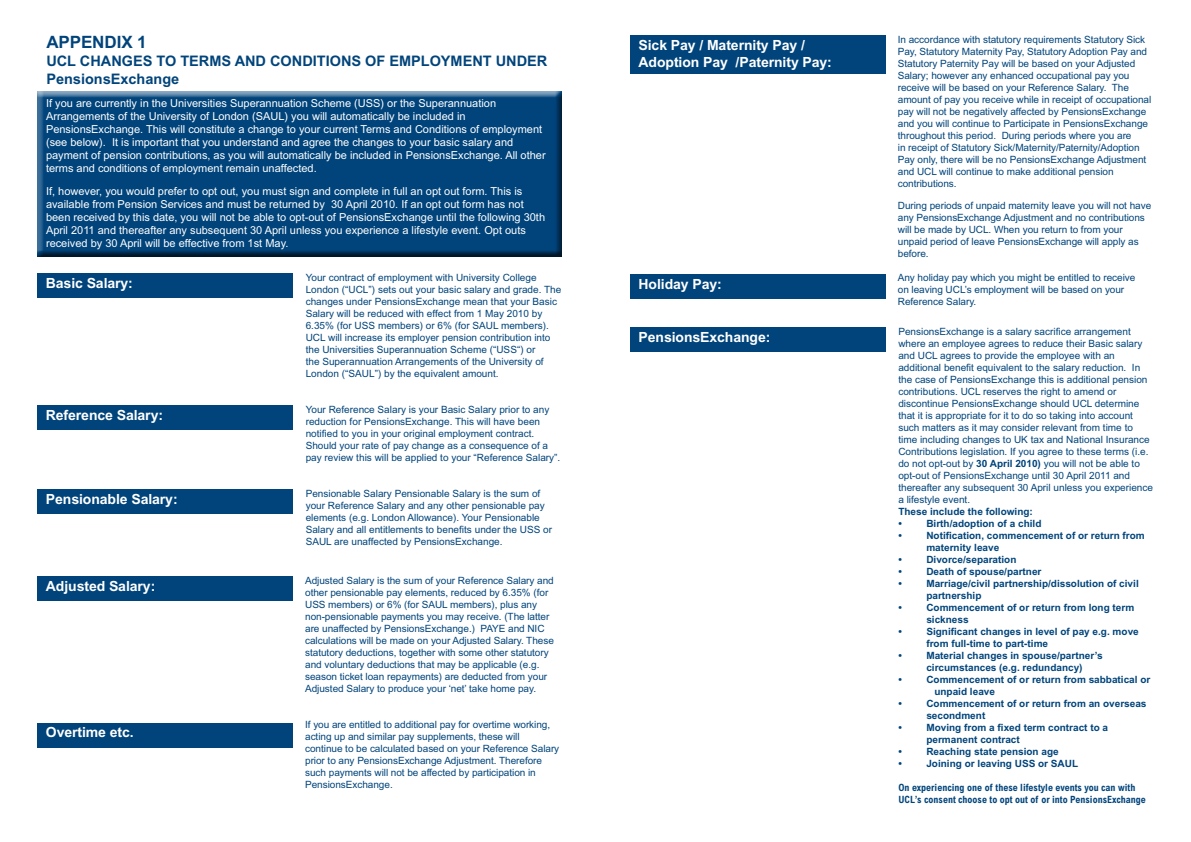
<style>
.page{position:relative;width:1191px;height:842px;background:#fff}
.page>*{position:absolute;margin:0;border:0;box-sizing:border-box;transform-origin:0 0}
.t1{font:700 17px "Arial MT Std";letter-spacing:-.005em;color:#00447b}
.t2{font:700 14.5px/18px "Arial MT Std";color:#00447b}
.t3{font:700 14px/16.8px "Arial MT Std";letter-spacing:-.005em;color:#fff}
.t4{font:11px/13px "Arial MT Std";color:#fff}
.t5{font:10px/12px "Arial MT Std";letter-spacing:-.005em;color:#00447b}
.t6{font:700 10px/12px "Arial MT Std";color:#00447b}
.t7{font:700 condensed 10px/12px "Arial MT Std";color:#00447b}
.s1{font-weight:700}
</style>
<div class="page">
<div style="left:37px;top:273px;width:256px;height:25px;background:#00447b"></div>
<div style="left:37px;top:405px;width:256px;height:25px;background:#00447b"></div>
<div style="left:37px;top:489px;width:256px;height:25px;background:#00447b"></div>
<div style="left:37px;top:576px;width:256px;height:25px;background:#00447b"></div>
<div style="left:37px;top:723px;width:256px;height:24px;background:#00447b"></div>
<div style="left:630px;top:327px;width:255px;height:25px;background:#00447b"></div>
<div style="left:630px;top:274px;width:255px;height:25px;background:#00447b"></div>
<div style="left:630px;top:35px;width:255px;height:39px;background:#00447b"></div>
<div style="left:36px;top:91px;width:526px;height:168px;background:#231f20;opacity:.75"></div>
<h1 class="t1" style="left:46px;top:32px;width:102px">APPENDIX 1</h1>
<h2 class="t2" style="left:46px;top:52px;width:502px">UCL CHANGES TO TERMS AND CONDITIONS OF EMPLOYMENT UNDER<br>PensionsExchange</h2>
<p class="t4" style="left:46px;top:96px;width:501px">If you are currently in the Universities Superannuation Scheme (USS) or the Superannuation Arrangements of the University of London (SAUL) you will automatically be included in PensionsExchange. This will constitute a change to your current Terms and Conditions of employment (see below). It is important that you understand and agree the changes to your basic salary and payment of pension contributions, as you will automatically be included in PensionsExchange. All other terms and conditions of employment remain unaffected.</p>
<p class="t4" style="left:46px;top:184px;width:500px">If, however, you would prefer to opt out, you must sign and complete in full an opt out form. This is available from Pension Services and must be returned by 30 April 2010. If an opt out form has not been received by this date, you will not be able to opt-out of PensionsExchange until the following 30th April 2011 and thereafter any subsequent 30 April unless you experience a lifestyle event. Opt outs received by 30 April will be effective from 1st May.</p>
<h3 class="t3" style="left:46px;top:274px;width:89px">Basic Salary:</h3>
<h3 class="t3" style="left:46px;top:406px;width:119px">Reference Salary:</h3>
<h3 class="t3" style="left:46px;top:490px;width:133px">Pensionable Salary:</h3>
<h3 class="t3" style="left:46px;top:577px;width:111px">Adjusted Salary:</h3>
<h3 class="t3" style="left:46px;top:724px;width:89px">Overtime etc.</h3>
<p class="t5" style="left:306px;top:271px;width:257px">Your contract of employment with University College London (“UCL”) sets out your basic salary and grade. The changes under PensionsExchange mean that your Basic Salary will be reduced with effect from 1 May 2010 by 6.35% (for USS members) or 6% (for SAUL members).<br>UCL will increase its employer pension contribution into the Universities Superannuation Scheme (“USS“) or<br>the Superannuation Arrangements of the University of London (“SAUL”) by the equivalent amount.</p>
<p class="t5" style="left:306px;top:403px;width:256px">Your Reference Salary is your Basic Salary prior to any reduction for PensionsExchange. This will have been notified to you in your original employment contract.<br>Should your rate of pay change as a consequence of a pay review this will be applied to your “Reference Salary”.</p>
<p class="t5" style="left:306px;top:487px;width:248px">Pensionable Salary Pensionable Salary is the sum of your Reference Salary and any other pensionable pay elements (e.g. London Allowance). Your Pensionable Salary and all entitlements to benefits under the USS or SAUL are unaffected by PensionsExchange.</p>
<p class="t5" style="left:305px;top:574px;width:250px">Adjusted Salary is the sum of your Reference Salary and other pensionable pay elements, reduced by 6.35% (for USS members) or 6% (for SAUL members), plus any non-pensionable payments you may receive. (The latter are unaffected by PensionsExchange.) PAYE and NIC calculations will be made on your Adjusted Salary. These statutory deductions, together with some other statutory and voluntary deductions that may be applicable (e.g. season ticket loan repayments) are deducted from your Adjusted Salary to produce your ‘net’ take home pay.</p>
<p class="t5" style="left:305px;top:718px;width:256px">If you are entitled to additional pay for overtime working, acting up and similar pay supplements, these will continue to be calculated based on your Reference Salary prior to any PensionsExchange Adjustment. Therefore such payments will not be affected by participation in PensionsExchange.</p>
<h3 class="t3" style="left:638px;top:36px;width:195px">Sick Pay / Maternity Pay /<br>Adoption Pay /Paternity Pay:</h3>
<h3 class="t3" style="left:638px;top:275px;width:85px">Holiday Pay:</h3>
<h3 class="t3" style="left:638px;top:328px;width:133px">PensionsExchange:</h3>
<p class="t5" style="left:897px;top:34px;width:255px">In accordance with statutory requirements Statutory Sick Pay, Statutory Maternity Pay, Statutory Adoption Pay and Statutory Paternity Pay will be based on your Adjusted Salary; however any enhanced occupational pay you receive will be based on your Reference Salary. The amount of pay you receive while in receipt of occupational pay will not be negatively affected by PensionsExchange and you will continue to Participate in PensionsExchange throughout this period. During periods where you are<br>in receipt of Statutory Sick/Maternity/Paternity/Adoption Pay only, there will be no PensionsExchange Adjustment and UCL will continue to make additional pension contributions.</p>
<p class="t5" style="left:897px;top:200px;width:255px">During periods of unpaid maternity leave you will not have any PensionsExchange Adjustment and no contributions will be made by UCL. When you return to from your unpaid period of leave PensionsExchange will apply as before.</p>
<p class="t5" style="left:897px;top:272px;width:239px">Any holiday pay which you might be entitled to receive on leaving UCL’s employment will be based on your<br>Reference Salary.</p>
<p class="t5" style="left:898px;top:325px;width:256px">PensionsExchange is a salary sacrifice arrangement where an employee agrees to reduce their Basic salary and UCL agrees to provide the employee with an additional benefit equivalent to the salary reduction. In the case of PensionsExchange this is additional pension contributions. UCL reserves the right to amend or discontinue PensionsExchange should UCL determine that it is appropriate for it to do so taking into account such matters as it may consider relevant from time to time including changes to UK tax and National Insurance Contributions legislation. If you agree to these terms (i.e. do not opt-out by <span class="s1">30 April 2010)</span> you will not be able to opt-out of PensionsExchange until 30 April 2011 and thereafter any subsequent 30 April unless you experience a lifestyle event.</p>
<p class="t6" style="left:898px;top:505px;width:136px">These include the following: •</p>
<p class="t6" style="left:926px;top:517px;width:117px">Birth/adoption of a child</p>
<p class="t6" style="left:898px;top:529px;width:5px">•</p>
<p class="t6" style="left:926px;top:529px;width:220px">Notification, commencement of or return from maternity leave</p>
<p class="t6" style="left:898px;top:553px;width:5px">•</p>
<p class="t6" style="left:926px;top:553px;width:92px">Divorce/separation</p>
<p class="t6" style="left:898px;top:565px;width:5px">•</p>
<p class="t6" style="left:926px;top:565px;width:117px">Death of spouse/partner</p>
<p class="t6" style="left:898px;top:577px;width:5px">•</p>
<p class="t6" style="left:926px;top:577px;width:214px">Marriage/civil partnership/dissolution of civil partnership</p>
<p class="t6" style="left:898px;top:601px;width:5px">•</p>
<p class="t6" style="left:926px;top:601px;width:209px">Commencement of or return from long term sickness</p>
<p class="t6" style="left:898px;top:625px;width:5px">•</p>
<p class="t6" style="left:926px;top:625px;width:214px">Significant changes in level of pay e.g. move from full-time to part-time</p>
<p class="t6" style="left:898px;top:649px;width:5px">•</p>
<p class="t6" style="left:926px;top:649px;width:178px">Material changes in spouse/partner’s circumstances (e.g. redundancy)</p>
<p class="t6" style="left:898px;top:673px;width:5px">•</p>
<p class="t6" style="left:934px;top:673px;width:217px;text-indent:-8px">Commencement of or return from sabbatical or unpaid leave</p>
<p class="t6" style="left:898px;top:697px;width:5px">•</p>
<p class="t6" style="left:926px;top:697px;width:222px">Commencement of or return from an overseas secondment</p>
<p class="t6" style="left:898px;top:721px;width:5px">•</p>
<p class="t6" style="left:926px;top:721px;width:183px">Moving from a fixed term contract to a permanent contract</p>
<p class="t6" style="left:898px;top:745px;width:5px">•</p>
<p class="t6" style="left:926px;top:745px;width:134px">Reaching state pension age</p>
<p class="t6" style="left:898px;top:757px;width:5px">•</p>
<p class="t6" style="left:926px;top:757px;width:153px">Joining or leaving USS or SAUL</p>
<p class="t7" style="left:898px;top:781px;width:249px">On experiencing one of these lifestyle events you can with<br>UCL’s consent choose to opt out of or into PensionsExchange</p>
</div>
